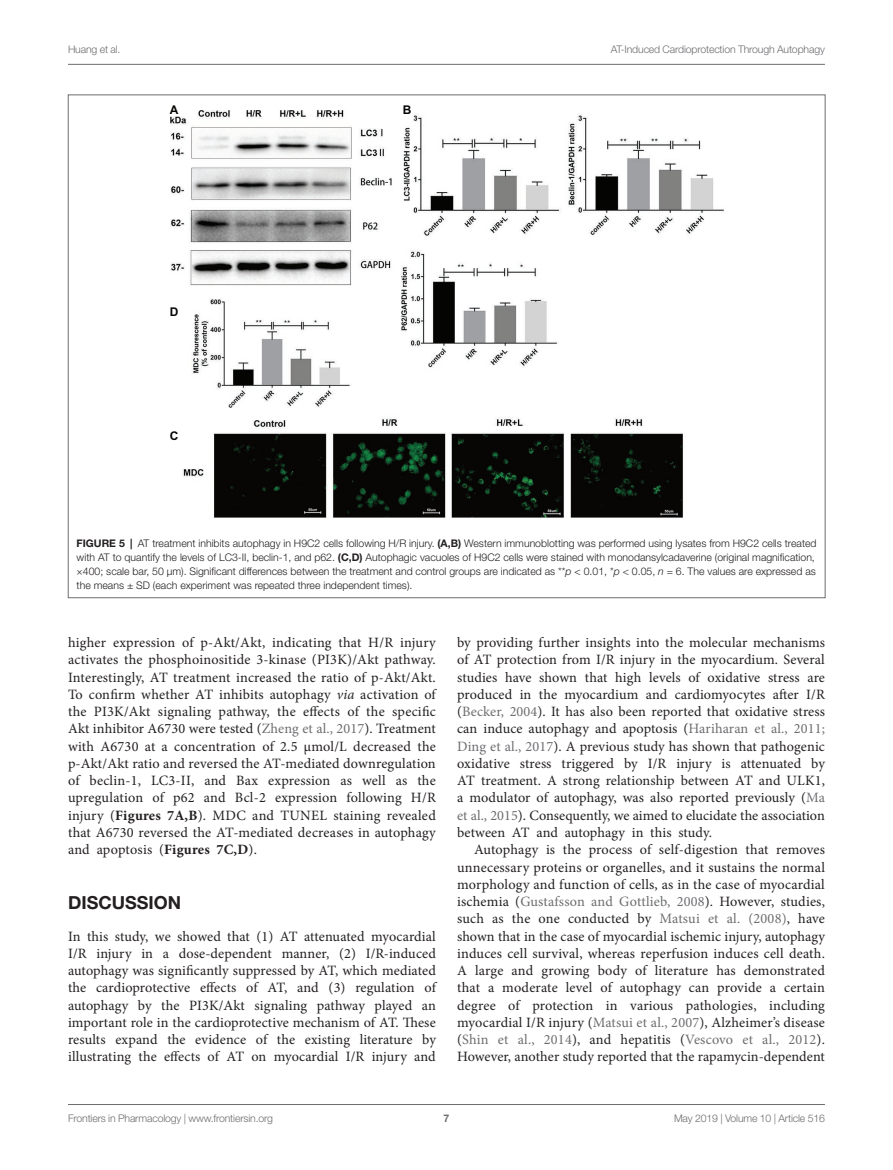
<style>
.page{position:relative;width:893px;height:1170px;background:#fff}
.page>*{position:absolute;margin:0;border:0;box-sizing:border-box;transform-origin:0 0}
.HEAD_1{font:700 18px "Helvetica Neue LT Std";color:#231f20}
.TEXT_FLUSH{font:14.25px/17.2px "Minion Pro";letter-spacing:.01em;color:#231f20;text-align:justify}
.TEXT{font:14.25px/17.2px "Minion Pro";letter-spacing:.005em;color:#231f20;text-align:justify}
.t1{font:700 12px "Arial";color:#040503}
.FIG_LEG{font:300 10.5px/14.2px "Helvetica Neue LT Std";color:#231f20}
.t2{font:300 10.5px "Helvetica Neue LT Std";letter-spacing:-.015em;color:#6c6d70}
.t3{font:700 10.5px "Helvetica Neue LT Std";color:#6c6d70}
.s1{font-weight:700}
.s2{font-style:italic}
.s3{color:#6c6d70}
</style>
<div class="page">
<hr style="left:68px;top:64px;width:757px;height:1px;background:#6c6d70">
<hr style="left:68px;top:1104px;width:757px;height:1px;background:#6c6d70">
<img style="left:171px;top:110px;width:553px;height:407px">
<p class="t2" style="left:68px;top:42px;width:54px">Huang et al.</p>
<p class="t2" style="left:611px;top:42px;width:216px">AT-Induced Cardioprotection Through Autophagy</p>
<p class="t1" style="left:170px;top:101px;width:10px">A</p>
<p class="t1" style="left:403px;top:101px;width:10px">B</p>
<p class="t1" style="left:170px;top:304px;width:10px">D</p>
<p class="t1" style="left:170px;top:428px;width:10px">C</p>
<p class="FIG_LEG" style="left:77px;top:535px;width:741px"><span class="s1">FIGURE 5 |</span> AT treatment inhibits autophagy in H9C2 cells following H/R injury. <span class="s1">(A,B)</span> Western immunoblotting was performed using lysates from H9C2 cells treated with AT to quantify the levels of LC3-II, beclin-1, and p62. <span class="s1">(C,D)</span> Autophagic vacuoles of H9C2 cells were stained with monodansylcadaverine (original magnification, ×400; scale bar, 50 μm). Significant differences between the treatment and control groups are indicated as **<span class="s2">p</span> &lt; 0.01, *<span class="s2">p</span> &lt; 0.05, <span class="s2">n</span> = 6. The values are expressed as the means ± SD (each experiment was repeated three independent times).</p>
<p class="TEXT_FLUSH" style="left:68px;top:634px;width:369px">higher expression of p-Akt/Akt, indicating that H/R injury activates the phosphoinositide 3-kinase (PI3K)/Akt pathway.<br>Interestingly, AT treatment increased the ratio of p-Akt/Akt.<br>To confirm whether AT inhibits autophagy <span class="s2">via</span> activation of the PI3K/Akt signaling pathway, the effects of the specific Akt inhibitor A6730 were tested (<span class="s3">Zheng et al., 2017</span>). Treatment with A6730 at a concentration of 2.5 μmol/L decreased the p-Akt/Akt ratio and reversed the AT-mediated downregulation of beclin-1, LC3-II, and Bax expression as well as the upregulation of p62 and Bcl-2 expression following H/R injury (<span class="s1">Figures 7A,B</span>). MDC and TUNEL staining revealed that A6730 reversed the AT-mediated decreases in autophagy and apoptosis (<span class="s1">Figures 7C,D</span>).</p>
<p class="HEAD_1" style="left:68px;top:891px;width:115px">DISCUSSION</p>
<p class="TEXT_FLUSH" style="left:68px;top:927px;width:369px">In this study, we showed that (1) AT attenuated myocardial I/R injury in a dose-dependent manner, (2) I/R-induced autophagy was significantly suppressed by AT, which mediated the cardioprotective effects of AT, and (3) regulation of autophagy by the PI3K/Akt signaling pathway played an important role in the cardioprotective mechanism of AT. These results expand the evidence of the existing literature by illustrating the effects of AT on myocardial I/R injury and</p>
<p class="TEXT_FLUSH" style="left:457px;top:634px;width:369px">by providing further insights into the molecular mechanisms of AT protection from I/R injury in the myocardium. Several studies have shown that high levels of oxidative stress are produced in the myocardium and cardiomyocytes after I/R (<span class="s3">Becker, 2004</span>). It has also been reported that oxidative stress can induce autophagy and apoptosis (<span class="s3">Hariharan et al., 2011; Ding et al., 2017</span>). A previous study has shown that pathogenic oxidative stress triggered by I/R injury is attenuated by AT treatment. A strong relationship between AT and ULK1, a modulator of autophagy, was also reported previously (<span class="s3">Ma et al., 2015</span>). Consequently, we aimed to elucidate the association between AT and autophagy in this study.</p>
<p class="TEXT" style="left:457px;top:841px;width:369px;text-indent:17px">Autophagy is the process of self-digestion that removes unnecessary proteins or organelles, and it sustains the normal morphology and function of cells, as in the case of myocardial ischemia (<span class="s3">Gustafsson and Gottlieb, 2008</span>). However, studies, such as the one conducted by <span class="s3">Matsui et al. (2008)</span>, have shown that in the case of myocardial ischemic injury, autophagy induces cell survival, whereas reperfusion induces cell death.<br>A large and growing body of literature has demonstrated that a moderate level of autophagy can provide a certain degree of protection in various pathologies, including myocardial I/R injury (<span class="s3">Matsui et al., 2007</span>), Alzheimer’s disease (<span class="s3">Shin et al., 2014</span>), and hepatitis (<span class="s3">Vescovo et al., 2012</span>).<br>However, another study reported that the rapamycin-dependent</p>
<p class="t2" style="left:68px;top:1111px;width:207px">Frontiers in Pharmacology | www.frontiersin.org</p>
<p class="t3" style="left:444px;top:1111px;width:7px">7</p>
<p class="t2" style="left:674px;top:1111px;width:152px">May 2019 | Volume 10 | Article 516</p>
</div>
